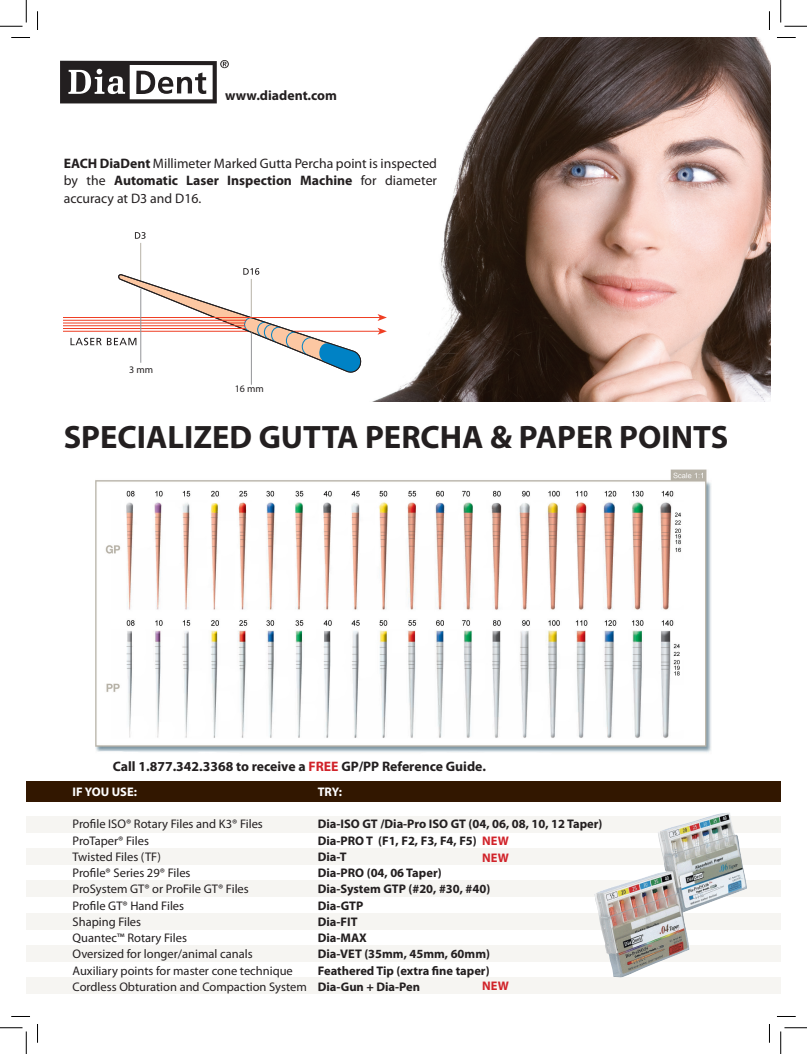
<style>
.page{position:relative;width:807px;height:1054px;background:#fff}
.page>*{position:absolute;margin:0;border:0;box-sizing:border-box;transform-origin:0 0}
.t1{font:700 32.5px "Myriad Pro";color:#231f20}
.t2{font:13.75px/17.5px "Myriad Pro";color:#231f20;text-align:justify}
.t3{font:700 13.75px "Myriad Pro";color:#231f20}
.t4{font:12.5px/16.2px "Myriad Pro";color:#231f20}
.t5{font:700 12.5px/16.2px "Myriad Pro";color:#231f20}
.t6{font:700 12.5px "Myriad Pro";color:#fff}
.t7{font:700 12.5px "Myriad Pro";letter-spacing:.005em;color:#d1232a}
.t8{font:10px "Myriad Pro";color:#231f20}
.s1{font-weight:700}
.s2{color:#d1232a}
</style>
<div class="page">
<div style="left:26px;top:816px;width:754px;height:17px;background:#f6f5f2"></div>
<div style="left:26px;top:848px;width:754px;height:17px;background:#f6f5f2"></div>
<div style="left:26px;top:881px;width:754px;height:16px;background:#f6f5f2"></div>
<div style="left:26px;top:913px;width:754px;height:16px;background:#f6f5f2"></div>
<div style="left:26px;top:945px;width:754px;height:16px;background:#f6f5f2"></div>
<div style="left:26px;top:977px;width:754px;height:16px;background:#f6f5f2"></div>
<img style="left:210px;top:38px;width:560px;height:364px">
<svg style="left:60px;top:60px;width:169px;height:43px"></svg>
<div style="left:26px;top:781px;width:754px;height:21px;background:#321700"></div>
<img style="left:95px;top:469px;width:616px;height:284px">
<svg style="left:64px;top:216px;width:330px;height:169px"></svg>
<hr style="left:140px;top:289px;width:1px;height:74px;background:#939598">
<hr style="left:251px;top:332px;width:1px;height:53px;background:#939598">
<img style="left:594px;top:813px;width:152px;height:164px">
<svg style="left:11px;top:37px;width:19px;height:1px"></svg>
<svg style="left:777px;top:37px;width:18px;height:1px"></svg>
<svg style="left:11px;top:1016px;width:19px;height:1px"></svg>
<svg style="left:777px;top:1016px;width:18px;height:1px"></svg>
<svg style="left:37px;top:11px;width:1px;height:19px"></svg>
<svg style="left:37px;top:1024px;width:1px;height:18px"></svg>
<svg style="left:769px;top:11px;width:1px;height:19px"></svg>
<svg style="left:769px;top:1024px;width:1px;height:18px"></svg>
<svg style="left:0;top:0;width:27px;height:27px"></svg>
<svg style="left:0;top:1027px;width:27px;height:27px"></svg>
<svg style="left:780px;top:0;width:26px;height:27px"></svg>
<svg style="left:780px;top:1027px;width:26px;height:27px"></svg>
<p class="t3" style="left:225px;top:86px;width:113px">www.diadent.com</p>
<p class="t2" style="left:64px;top:154px;width:375px"><span class="s1">EACH DiaDent</span> Millimeter Marked Gutta Percha point is inspected by the <span class="s1">Automatic Laser Inspection Machine</span> for diameter accuracy at D3 and D16.</p>
<p class="t8" style="left:129px;top:363px;width:25px">3 mm</p>
<p class="t8" style="left:235px;top:383px;width:31px">16 mm</p>
<h1 class="t1" style="left:64px;top:415px;width:665px">SPECIALIZED GUTTA PERCHA &amp; PAPER POINTS</h1>
<p class="t3" style="left:113px;top:757px;width:374px">Call 1.877.342.3368 to receive a <span class="s2">FREE</span> GP/PP Reference Guide.</p>
<p class="t6" style="left:72px;top:783px;width:66px">IF YOU USE:</p>
<p class="t4" style="left:72px;top:816px;width:236px">Profile ISO® Rotary Files and K3® Files<br>ProTaper® Files<br>Twisted Files (TF)<br>Profile® Series 29® Files<br>ProSystem GT® or ProFile GT® Files<br>Profile GT® Hand Files<br>Shaping Files<br>Quantec™ Rotary Files<br>Oversized for longer/animal canals<br>Auxiliary points for master cone technique<br>Cordless Obturation and Compaction System</p>
<p class="t6" style="left:318px;top:783px;width:26px">TRY:</p>
<p class="t5" style="left:318px;top:815px;width:286px">Dia-ISO GT /Dia-Pro ISO GT (04, 06, 08, 10, 12 Taper)<br>Dia-PRO T (F1, F2, F3, F4, F5) <span class="s2">NEW<br></span>Dia-T<br>Dia-PRO (04, 06 Taper)<br>Dia-System GTP (#20, #30, #40)<br>Dia-GTP<br>Dia-FIT<br>Dia-MAX<br>Dia-VET (35mm, 45mm, 60mm)<br>Feathered Tip (extra fine taper)<br>Dia-Gun + Dia-Pen</p>
<p class="t7" style="left:482px;top:850px;width:28px">NEW</p>
<p class="t7" style="left:482px;top:978px;width:28px">NEW</p>
</div>
